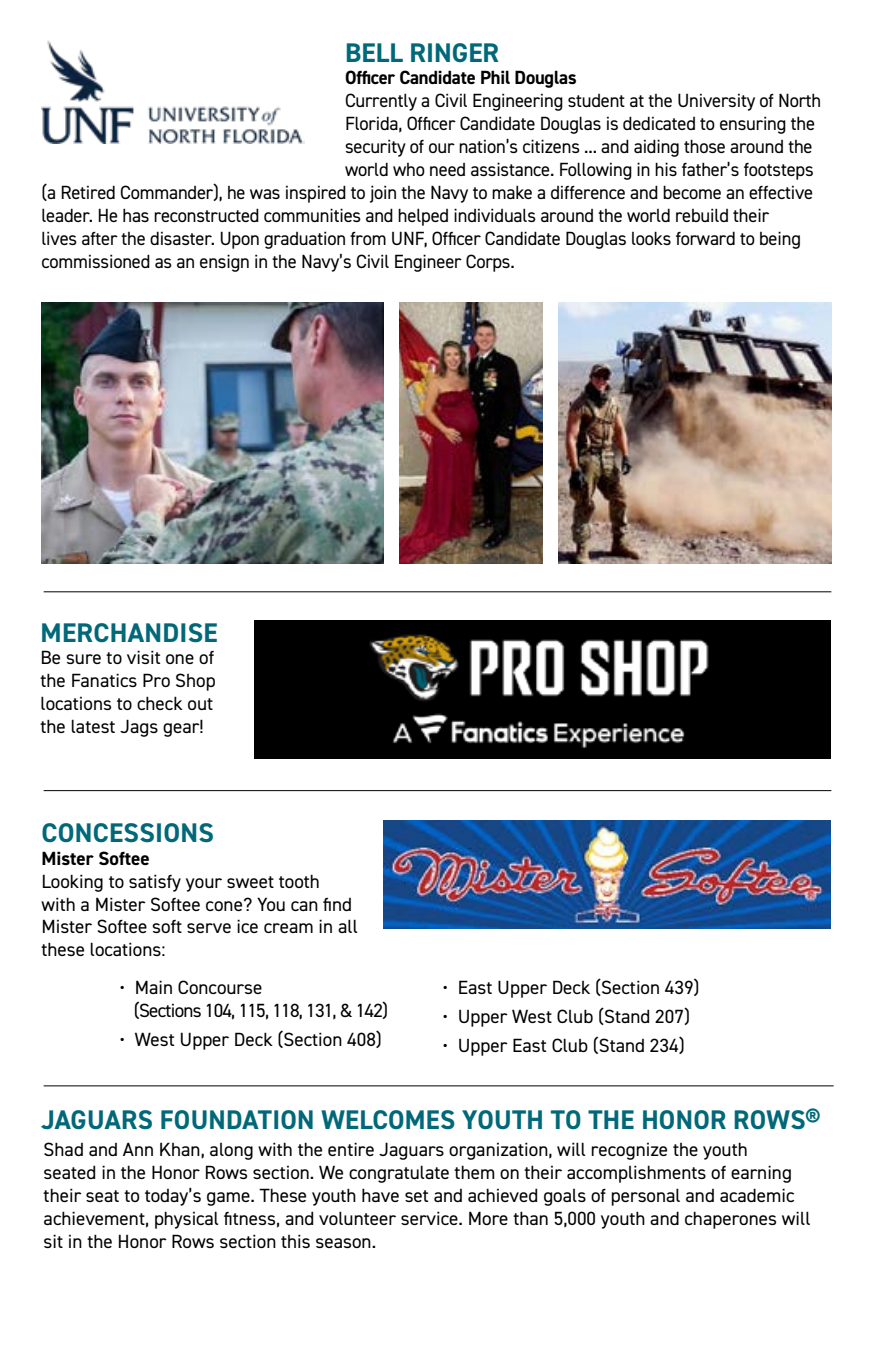
<style>
.page{position:relative;width:871px;height:1357px;background:#fff}
.page>*{position:absolute;margin:0;border:0;box-sizing:border-box;transform-origin:0 0}
.t1{font:700 27px "DIN2014";letter-spacing:.01em;color:#006878}
.t2{font:19.12px/22.9px "DIN2014";color:#000}
.t3{font:19.12px/22.9px "DIN2014";letter-spacing:-.04em;color:#000}
.t4{font:700 19.12px "DIN2014";letter-spacing:-.01em;color:#000}
</style>
<div class="page">
<hr style="left:44px;top:790px;width:787px;height:1px;background:#000">
<hr style="left:44px;top:591px;width:787px;height:1px;background:#000">
<hr style="left:44px;top:1085px;width:789px;height:1px;background:#000">
<img style="left:383px;top:820px;width:447px;height:108px">
<img style="left:41px;top:40px;width:263px;height:104px">
<img style="left:254px;top:620px;width:576px;height:139px">
<img style="left:399px;top:302px;width:143px;height:261px">
<img style="left:41px;top:302px;width:342px;height:261px">
<img style="left:558px;top:302px;width:273px;height:261px">
<h1 class="t1" style="left:345px;top:34px;width:156px">BELL RINGER</h1>
<p class="t4" style="left:345px;top:65px;width:233px">Officer Candidate Phil Douglas</p>
<p class="t2" style="left:345px;top:89px;width:478px">Currently a Civil Engineering student at the University of North</p>
<p class="t2" style="left:345px;top:112px;width:471px">Florida, Officer Candidate Douglas is dedicated to ensuring the</p>
<p class="t2" style="left:345px;top:135px;width:469px">security of our nation’s citizens ... and aiding those around the</p>
<p class="t2" style="left:345px;top:158px;width:470px">world who need assistance. Following in his father’s footsteps</p>
<p class="t2" style="left:41px;top:181px;width:773px">(a Retired Commander), he was inspired to join the Navy to make a difference and become an effective</p>
<p class="t2" style="left:41px;top:204px;width:729px">leader. He has reconstructed communities and helped individuals around the world rebuild their</p>
<p class="t2" style="left:41px;top:227px;width:761px">lives after the disaster. Upon graduation from UNF, Officer Candidate Douglas looks forward to being</p>
<p class="t2" style="left:41px;top:250px;width:475px">commissioned as an ensign in the Navy’s Civil Engineer Corps.</p>
<h1 class="t1" style="left:41px;top:614px;width:179px">MERCHANDISE</h1>
<p class="t2" style="left:40px;top:646px;width:177px">Be sure to visit one of the Fanatics Pro Shop locations to check out the latest Jags gear!</p>
<h1 class="t1" style="left:42px;top:814px;width:174px">CONCESSIONS</h1>
<p class="t4" style="left:41px;top:845px;width:110px">Mister Softee</p>
<p class="t2" style="left:41px;top:869px;width:318px">Looking to satisfy your sweet tooth with a Mister Softee cone? You can find<br>Mister Softee soft serve ice cream in all these locations:</p>
<p class="t3" style="left:134px;top:975px;width:256px;text-indent:-14px">• Main Concourse<br>(Sections 104, 115, 118, 131, &amp; 142)</p>
<p class="t2" style="left:119px;top:1028px;width:264px">• West Upper Deck (Section 408)</p>
<p class="t2" style="left:442px;top:975px;width:259px">• East Upper Deck (Section 439)</p>
<p class="t2" style="left:442px;top:1005px;width:249px">• Upper West Club (Stand 207)</p>
<p class="t2" style="left:442px;top:1034px;width:244px">• Upper East Club (Stand 234)</p>
<h1 class="t1" style="left:42px;top:1101px;width:780px">JAGUARS FOUNDATION WELCOMES YOUTH TO THE HONOR ROWS®</h1>
<p class="t2" style="left:44px;top:1138px;width:768px">Shad and Ann Khan, along with the entire Jaguars organization, will recognize the youth<br>seated in the Honor Rows section. We congratulate them on their accomplishments of earning their seat to today’s game. These youth have set and achieved goals of personal and academic achievement, physical fitness, and volunteer service. More than 5,000 youth and chaperones will sit in the Honor Rows section this season.</p>
</div>
